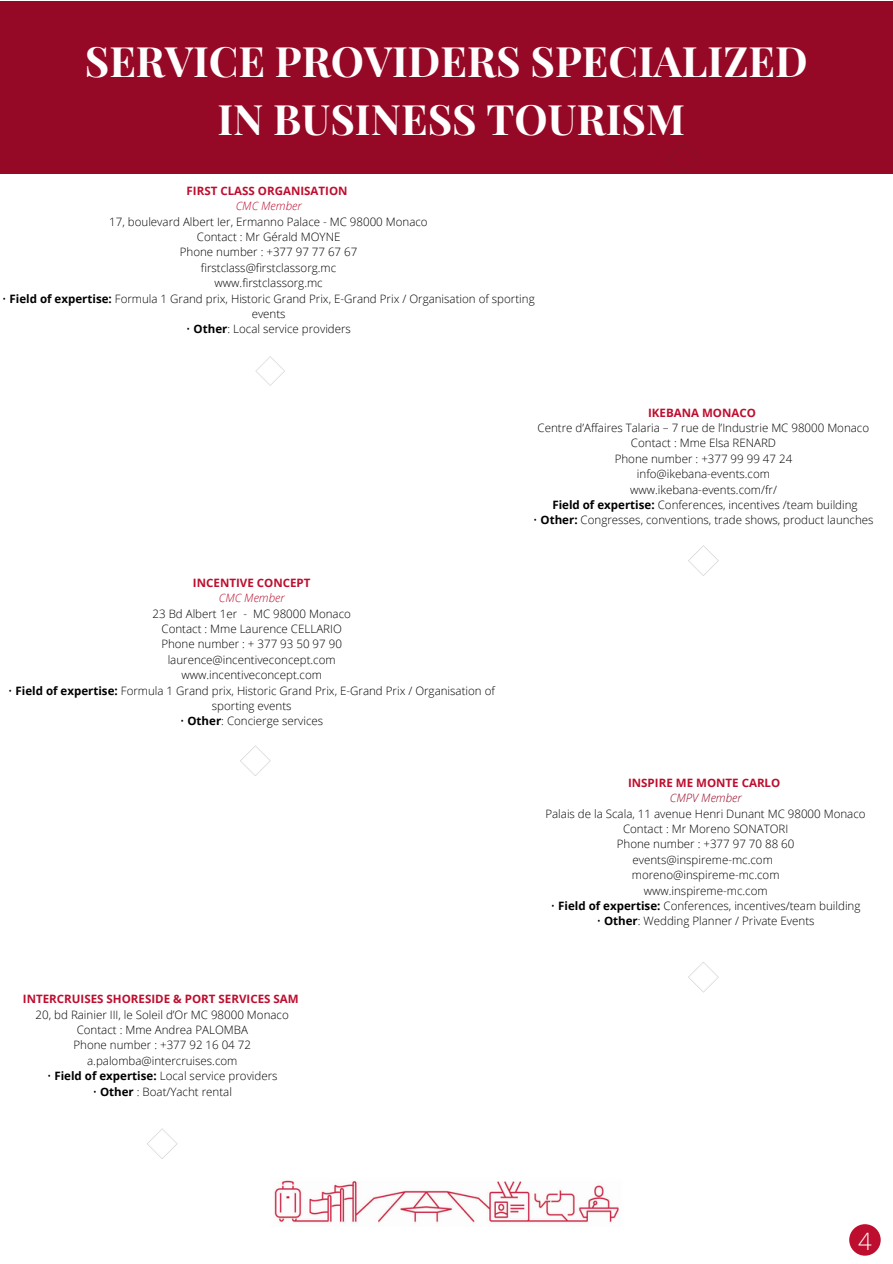
<style>
.page{position:relative;width:893px;height:1264px;background:#fff}
.page>*{position:absolute;margin:0;border:0;box-sizing:border-box;transform-origin:0 0}
.t1{font:700 42px/58.5px "Playfair Display";color:#fffefe;text-align:center}
.t2{font:300 24px "Open Sans";color:#fffefe}
.t3{font:300 11.55px/15.5px "Open Sans";color:#000;text-align:center}
.t4{font:700 11.55px "Open Sans";color:#bd0e2f}
.t5{font:italic 300 11.55px "Open Sans";color:#bd0e2f}
.t6{font:italic 300 11.55px "Open Sans";color:#960926}
.s1{font-weight:700}
</style>
<div class="page">
<div style="left:849px;top:1224px;width:31px;height:31px;background:#bd0e2f;border-radius:50%"></div>
<div style="left:0;top:2px;width:892px;height:172px;background:#960926"></div>
<svg style="left:668px;top:143px;width:30px;height:31px"></svg>
<svg style="left:255px;top:356px;width:30px;height:29px"></svg>
<img style="left:274px;top:1180px;width:345px;height:43px">
<svg style="left:688px;top:962px;width:30px;height:30px"></svg>
<svg style="left:688px;top:545px;width:30px;height:31px"></svg>
<svg style="left:240px;top:745px;width:30px;height:31px"></svg>
<svg style="left:147px;top:1128px;width:30px;height:30px"></svg>
<h1 class="t1" style="left:85px;top:30px;width:724px">SERVICE PROVIDERS SPECIALIZED<br>IN BUSINESS TOURISM</h1>
<p class="t4" style="left:187px;top:182px;width:162px">FIRST CLASS ORGANISATION</p>
<p class="t5" style="left:236px;top:198px;width:67px">CMC Member</p>
<p class="t3" style="left:109px;top:213px;width:320px">17, boulevard Albert Ier, Ermanno Palace - MC 98000 Monaco Contact : Mr Gérald MOYNE<br>Phone number : +377 97 77 67 67<br>firstclass@firstclassorg.mc<br>www.firstclassorg.mc</p>
<p class="t3" style="left:2px;top:290px;width:534px">• <span class="s1">Field of expertise:</span> Formula 1 Grand prix, Historic Grand Prix, E-Grand Prix / Organisation of sporting events</p>
<p class="t3" style="left:186px;top:321px;width:166px">• <span class="s1">Other</span>: Local service providers</p>
<p class="t4" style="left:193px;top:574px;width:119px">INCENTIVE CONCEPT</p>
<p class="t5" style="left:219px;top:590px;width:67px">CMC Member</p>
<p class="t3" style="left:152px;top:605px;width:200px">23 Bd Albert 1er - MC 98000 Monaco<br>Contact : Mme Laurence CELLARIO<br>Phone number : + 377 93 50 97 90 laurence@incentiveconcept.com www.incentiveconcept.com</p>
<p class="t3" style="left:8px;top:682px;width:488px">• <span class="s1">Field of expertise:</span> Formula 1 Grand prix, Historic Grand Prix, E-Grand Prix / Organisation of sporting events</p>
<p class="t3" style="left:180px;top:713px;width:145px">• <span class="s1">Other</span>: Concierge services</p>
<p class="t4" style="left:23px;top:990px;width:277px">INTERCRUISES SHORESIDE &amp; PORT SERVICES SAM</p>
<p class="t3" style="left:36px;top:1006px;width:254px">20, bd Rainier III, le Soleil d’Or MC 98000 Monaco Contact : Mme Andrea PALOMBA<br>Phone number : +377 92 16 04 72 a.palomba@intercruises.com</p>
<p class="t3" style="left:47px;top:1067px;width:232px">• <span class="s1">Field of expertise:</span> Local service providers</p>
<p class="t3" style="left:93px;top:1083px;width:141px">• <span class="s1">Other</span> : Boat/Yacht rental</p>
<p class="t4" style="left:648px;top:404px;width:109px">IKEBANA MONACO</p>
<p class="t3" style="left:537px;top:420px;width:333px">Centre d’Affaires Talaria – 7 rue de l’Industrie MC 98000 Monaco Contact : Mme Elsa RENARD<br>Phone number : +377 99 99 47 24<br>info@ikebana-events.com<br>www.ikebana-events.com/fr/<br><span class="s1">Field of expertise:</span> Conferences, incentives /team building</p>
<p class="t3" style="left:533px;top:512px;width:342px">• <span class="s1">Other:</span> Congresses, conventions, trade shows, product launches</p>
<p class="t4" style="left:628px;top:774px;width:154px">INSPIRE ME MONTE CARLO</p>
<p class="t6" style="left:669px;top:790px;width:73px">CMPV Member</p>
<p class="t3" style="left:545px;top:805px;width:322px">Palais de la Scala, 11 avenue Henri Dunant MC 98000 Monaco<br>Contact : Mr Moreno SONATORI<br>Phone number : +377 97 70 88 60 events@inspireme-mc.com<br>moreno@inspireme-mc.com<br>www.inspireme-mc.com</p>
<p class="t3" style="left:551px;top:897px;width:311px">• <span class="s1">Field of expertise:</span> Conferences, incentives/team building</p>
<p class="t3" style="left:596px;top:913px;width:219px">• <span class="s1">Other</span>: Wedding Planner / Private Events</p>
<h2 class="t2" style="left:858px;top:1223px;width:15px">4</h2>
</div>
